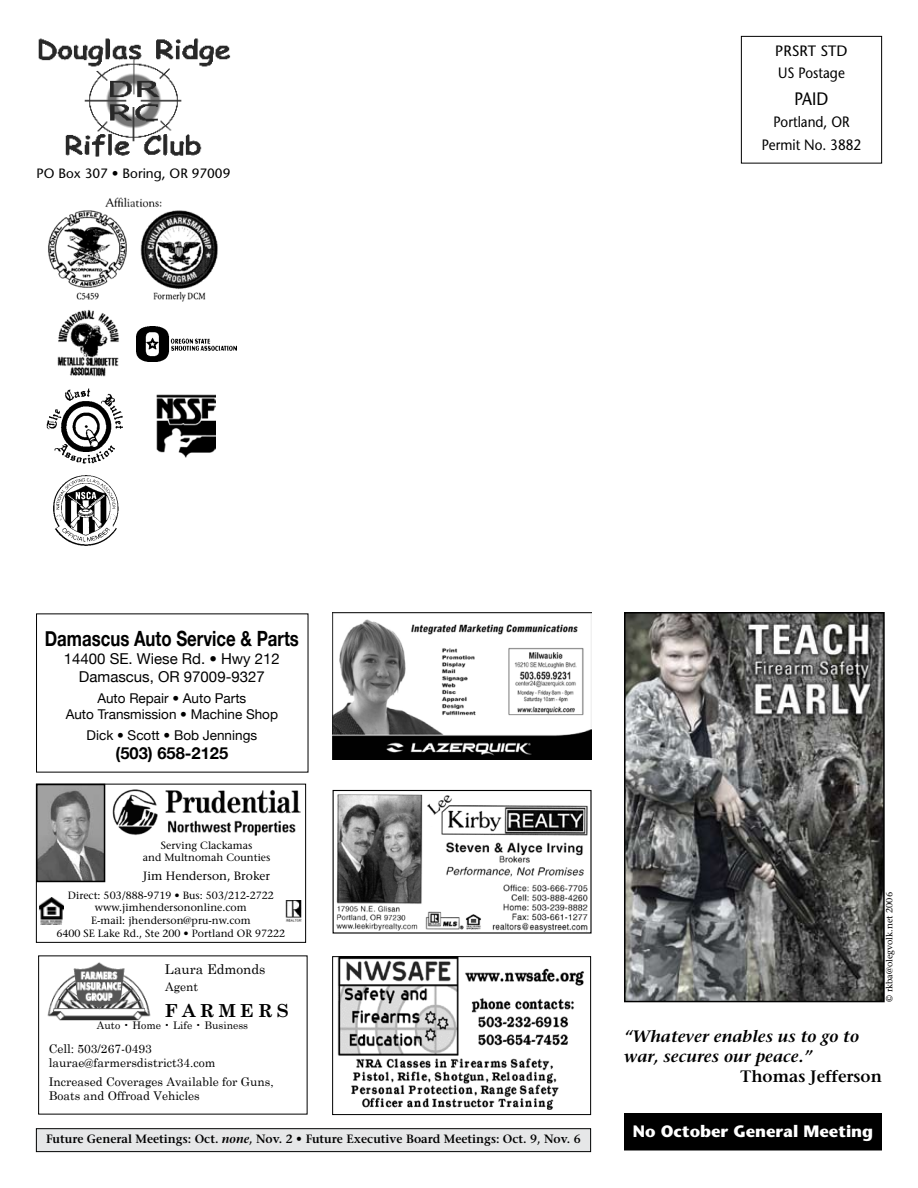
<style>
.page{position:relative;width:918px;height:1188px;background:#fff}
.page>*{position:absolute;margin:0;border:0;box-sizing:border-box;transform-origin:0 0}
.t1{font:700 21px "Helvetica Neue";color:#000;scale:.8 1}
.t2{font:700 18px "Century Schoolbook";letter-spacing:.225em;color:#000}
.t3{font:18px "Stone Sans";color:#000;scale:.9 1}
.t4{font:italic 600 16.5px/19.8px "Stone Serif";color:#000}
.t5{font:700 16.5px "Stone Sans";color:#fff}
.t6{font:600 16.5px "Stone Serif";color:#000}
.t7{font:700 16.5px "Helvetica Neue";color:#000}
.t8{font:15px/18px "Helvetica Neue";color:#000;text-align:center}
.t9{font:15px/22.5px "Stone Sans";color:#000;text-align:center;scale:.9 1}
.t10{font:15px/22.5px "Stone Sans";color:#000}
.t11{font:13.5px/16.2px "Helvetica Neue";color:#000;text-align:center}
.t12{font:13.5px "Stone Sans";color:#000}
.t13{font:13.5px "Century Schoolbook";color:#000}
.t14{font:12px/14.4px "Century Schoolbook";color:#000}
.t15{font:600 12px "Stone Serif";color:#000}
.t16{font:12px "Stone Serif";color:#000}
.t17{font:10.5px/12.6px "Stone Serif";color:#000;text-align:center}
.t18{font:10.5px "Century Schoolbook";color:#000}
.t19{font:9px "Stone Serif";color:#000}
.s1{font-style:italic}
</style>
<div class="page">
<div style="left:36px;top:1129px;width:555px;height:23px;background:#e6e7e8"></div>
<div style="left:36px;top:1128px;width:555px;height:24px;border:1px solid #000"></div>
<div style="left:741px;top:36px;width:141px;height:128px;border:1px solid #000"></div>
<img style="left:47px;top:388px;width:76px;height:75px">
<img style="left:157px;top:394px;width:59px;height:63px">
<img style="left:53px;top:475px;width:65px;height:70px">
<img style="left:47px;top:962px;width:104px;height:59px">
<img style="left:38px;top:38px;width:193px;height:119px">
<img style="left:48px;top:197px;width:170px;height:179px">
<img style="left:337px;top:958px;width:247px;height:152px">
<div style="left:332px;top:956px;width:259px;height:159px;border:1px solid #000"></div>
<img style="left:136px;top:326px;width:100px;height:35px">
<img style="left:333px;top:612px;width:258px;height:148px">
<img style="left:336px;top:794px;width:252px;height:138px">
<div style="left:333px;top:790px;width:259px;height:144px;border:1px solid #000"></div>
<img style="left:627px;top:615px;width:255px;height:384px">
<div style="left:624px;top:612px;width:261px;height:390px;border:2px solid #000"></div>
<div style="left:625px;top:1114px;width:256px;height:36px;background:#000"></div>
<div style="left:624px;top:1113px;width:258px;height:37px;border:2px solid #000"></div>
<div style="left:36px;top:784px;width:270px;height:159px;border:1px solid #000"></div>
<img style="left:285px;top:901px;width:17px;height:21px">
<img style="left:39px;top:787px;width:63px;height:92px">
<div style="left:36px;top:784px;width:69px;height:98px;border:2px solid #000"></div>
<img style="left:112px;top:789px;width:189px;height:46px">
<img style="left:39px;top:898px;width:25px;height:27px">
<p class="t12" style="left:37px;top:166px;width:195px">PO Box 307 • Boring, OR 97009</p>
<h3 class="t10" style="left:775px;top:40px;width:74px">PRSRT STD<br>US Postage</h3>
<h2 class="t3" style="left:795px;top:88px;width:39px">PAID</h2>
<h3 class="t9" style="left:762px;top:111px;width:112px">Portland, OR<br>Permit No. 3882</h3>
<h1 class="t1" style="left:45px;top:625px;width:319px">Damascus Auto Service &amp; Parts</h1>
<h3 class="t8" style="left:64px;top:649px;width:218px">14400 SE. Wiese Rd. • Hwy 212<br>Damascus, OR 97009-9327</h3>
<p class="t11" style="left:66px;top:690px;width:214px">Auto Repair • Auto Parts<br>Auto Transmission • Machine Shop</p>
<p class="t11" style="left:87px;top:726px;width:172px">Dick • Scott • Bob Jennings</p>
<h3 class="t7" style="left:115px;top:743px;width:114px">(503) 658-2125</h3>
<p class="t17" style="left:143px;top:839px;width:129px">Serving Clackamas<br>and Multnomah Counties</p>
<p class="t16" style="left:143px;top:869px;width:128px">Jim Henderson, Broker</p>
<p class="t17" style="left:56px;top:889px;width:230px">Direct: 503/888-9719 • Bus: 503/212-2722 www.jimhendersononline.com<br>E-mail: jhenderson@pru-nw.com<br>6400 SE Lake Rd., Ste 200 • Portland OR 97222</p>
<p class="t13" style="left:165px;top:961px;width:102px">Laura Edmonds</p>
<p class="t14" style="left:165px;top:979px;width:35px">Agent</p>
<h2 class="t2" style="left:165px;top:999px;width:125px">FARMERS</h2>
<p class="t18" style="left:97px;top:1019px;width:153px">Auto • Home • Life • Business</p>
<p class="t14" style="left:49px;top:1041px;width:168px">Cell: 503/267-0493 laurae@farmersdistrict34.com</p>
<p class="t14" style="left:49px;top:1074px;width:227px">Increased Coverages Available for Guns,<br>Boats and Offroad Vehicles</p>
<p class="t15" style="left:46px;top:1132px;width:536px">Future General Meetings: Oct. <span class="s1">none</span>, Nov. 2 • Future Executive Board Meetings: Oct. 9, Nov. 6</p>
<p class="t19" style="left:884px;top:1002px;width:111px;rotate:-90deg">© rkba@olegvolk.net 2006</p>
<h3 class="t4" style="left:624px;top:1027px;width:237px">“Whatever enables us to go to war, secures our peace.”</h3>
<h3 class="t6" style="left:741px;top:1066px;width:143px">Thomas Jefferson</h3>
<h3 class="t5" style="left:633px;top:1122px;width:242px">No October General Meeting</h3>
</div>
